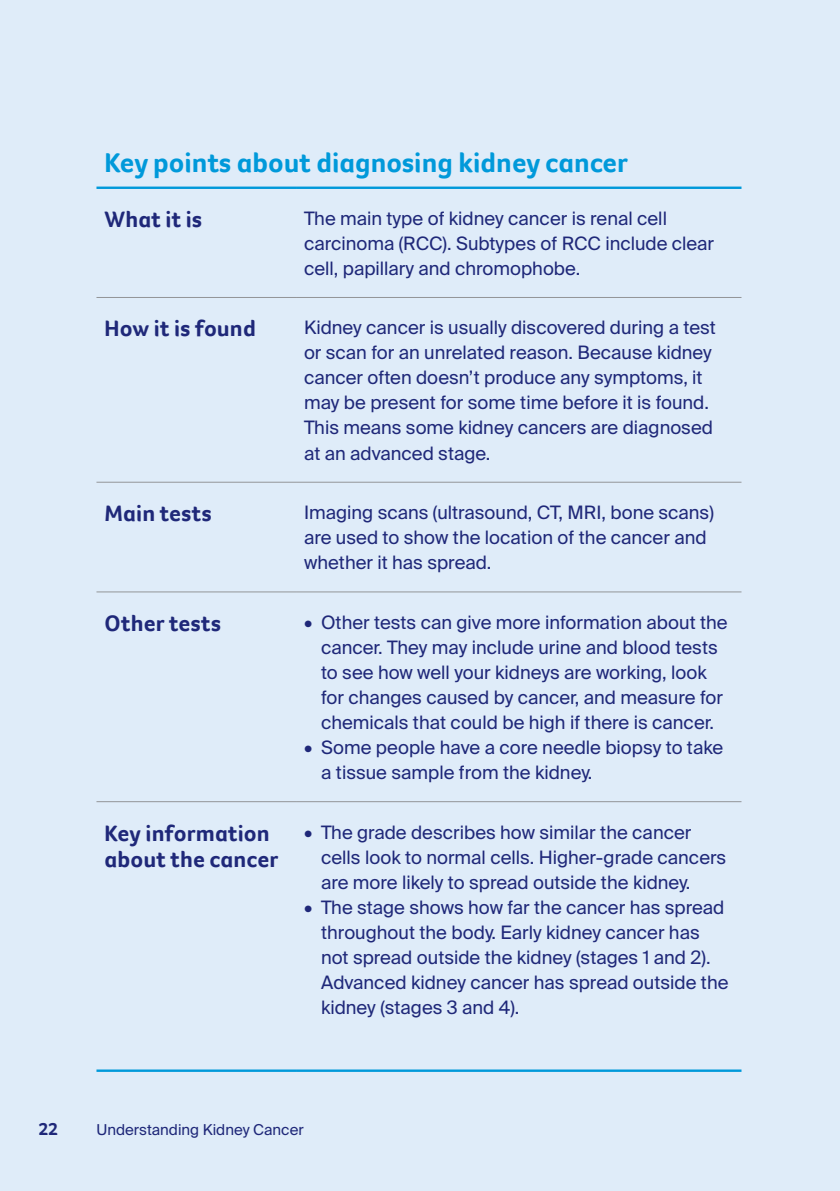
<style>
.page{position:relative;width:840px;height:1191px;background:#fff}
.page>*{position:absolute;margin:0;border:0;box-sizing:border-box;transform-origin:0 0}
.t1{font:700 28px "Foco CC";color:#0099da}
.t2{font:700 23px/26px "Foco CC";letter-spacing:.005em;color:#1f2879}
.t3{font:18.4px/25px "Suisse Intl";color:#1f2879}
.t4{font:700 18px "Foco CC";color:#1f2879}
.t5{font:15px "Suisse Intl";color:#1f2879}
.s1{font-weight:600}
</style>
<div class="page">
<div style="left:0;top:0;width:838px;height:1191px;background:#dfecf9"></div>
<hr style="left:96px;top:297px;width:200px;height:1px;background:#939598">
<hr style="left:296px;top:297px;width:445px;height:1px;background:#939598">
<hr style="left:96px;top:482px;width:200px;height:1px;background:#939598">
<hr style="left:296px;top:482px;width:445px;height:1px;background:#939598">
<hr style="left:96px;top:591px;width:200px;height:1px;background:#939598">
<hr style="left:296px;top:591px;width:445px;height:1px;background:#939598">
<hr style="left:96px;top:801px;width:200px;height:1px;background:#939598">
<hr style="left:296px;top:801px;width:445px;height:1px;background:#939598">
<hr style="left:96px;top:186px;width:200px;height:3px;background:#0099da">
<hr style="left:296px;top:186px;width:445px;height:3px;background:#0099da">
<hr style="left:96px;top:1069px;width:200px;height:2px;background:#0099da">
<hr style="left:296px;top:1069px;width:445px;height:2px;background:#0099da">
<h1 class="t1" style="left:104px;top:144px;width:524px">Key points about diagnosing kidney cancer</h1>
<p class="t2" style="left:104px;top:206px;width:99px">What it is</p>
<p class="t3" style="left:304px;top:206px;width:411px">The main type of kidney cancer is renal cell carcinoma (RCC). Subtypes of RCC include clear cell, papillary and chromophobe.</p>
<p class="t2" style="left:104px;top:315px;width:153px">How it is found</p>
<p class="t3" style="left:304px;top:316px;width:413px">Kidney cancer is usually discovered during a test or scan for an unrelated reason. Because kidney cancer often doesn’t produce any symptoms, it may be present for some time before it is found.<br>This means some kidney cancers are diagnosed at an advanced stage.</p>
<p class="t2" style="left:104px;top:500px;width:109px">Main tests</p>
<p class="t3" style="left:304px;top:500px;width:411px">Imaging scans (ultrasound, CT, MRI, bone scans) are used to show the location of the cancer and whether it has spread.</p>
<p class="t2" style="left:104px;top:610px;width:118px">Other tests</p>
<p class="t3" style="left:321px;top:610px;width:408px;text-indent:-17px"><span class="s1">•</span> Other tests can give more information about the cancer. They may include urine and blood tests to see how well your kidneys are working, look for changes caused by cancer, and measure for chemicals that could be high if there is cancer.</p>
<p class="t3" style="left:321px;top:735px;width:403px;text-indent:-17px"><span class="s1">•</span> Some people have a core needle biopsy to take a tissue sample from the kidney.</p>
<p class="t2" style="left:104px;top:819px;width:175px">Key information about the cancer</p>
<p class="t3" style="left:321px;top:820px;width:406px;text-indent:-17px"><span class="s1">•</span> The grade describes how similar the cancer cells look to normal cells. Higher-grade cancers are more likely to spread outside the kidney.</p>
<p class="t3" style="left:321px;top:895px;width:408px;text-indent:-17px"><span class="s1">•</span> The stage shows how far the cancer has spread throughout the body. Early kidney cancer has not spread outside the kidney (stages 1 and 2).<br>Advanced kidney cancer has spread outside the kidney (stages 3 and 4).</p>
<p class="t4" style="left:38px;top:1117px;width:21px">22</p>
<p class="t5" style="left:96px;top:1121px;width:209px">Understanding Kidney Cancer</p>
</div>
